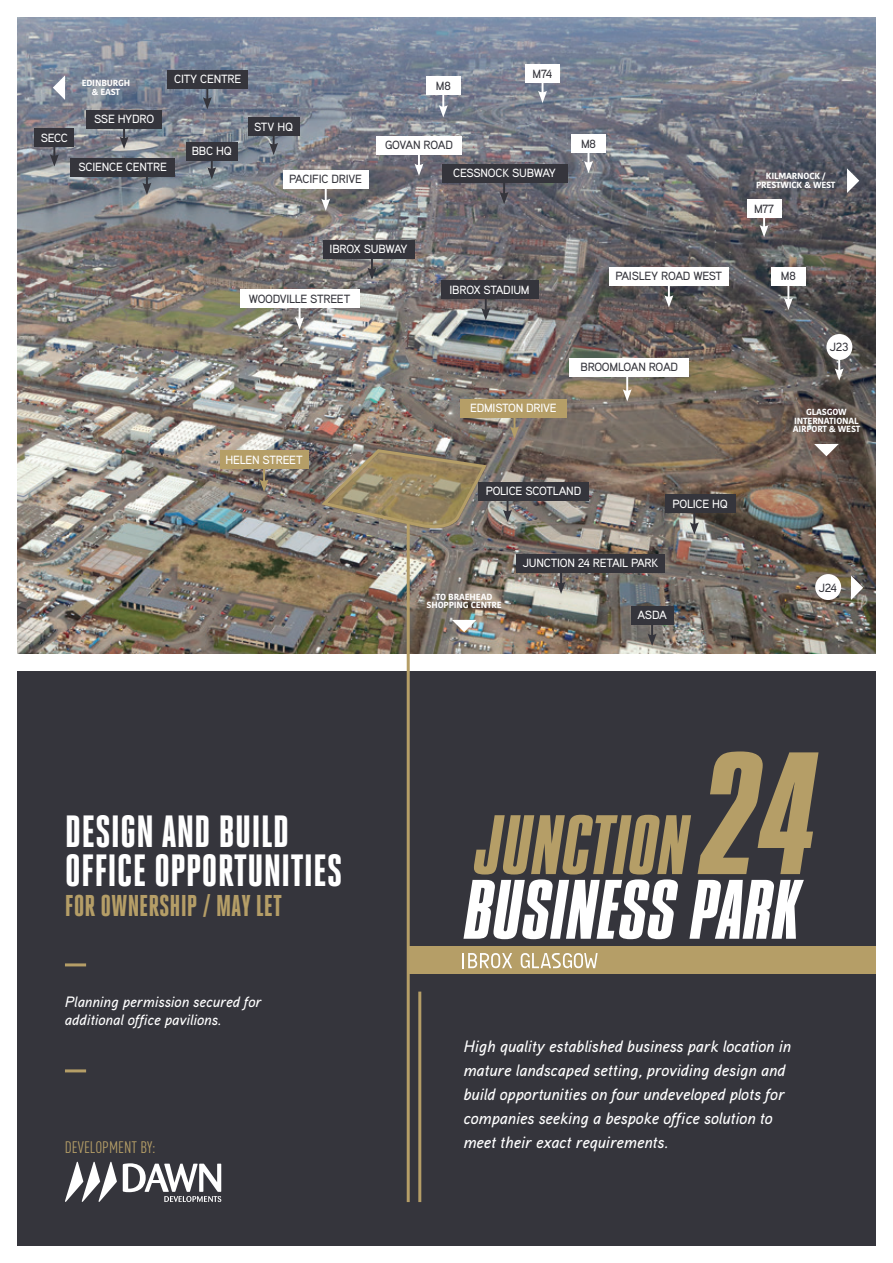
<style>
.page{position:relative;width:893px;height:1263px;background:#fff}
.page>*{position:absolute;margin:0;border:0;box-sizing:border-box;transform-origin:0 0}
.t1{font:800 45px "Heroic Condensed";color:#fff}
.t2{font:800 30px "Heroic Condensed";color:#b59e67}
.t3{font:16.5px/24px "Aaux Pro Medium Italic OSF";color:#fff}
.t4{font:16.5px "DIN Cond";color:#b59e67}
.t5{font:15px/18px "Aaux Pro Medium Italic OSF";color:#fff}
.t6{font:500 11.85px "Aaux Pro";letter-spacing:-.02em;color:#fff}
.t7{font:500 11.85px "Aaux Pro";letter-spacing:-.02em;color:#35353c}
.t8{font:700 8.85px/8.6px "Kohinoor Devanagari";letter-spacing:-.02em;color:#fff;text-align:center}
</style>
<div class="page">
<div style="left:17px;top:672px;width:859px;height:574px;background:#35353c"></div>
<img style="left:17px;top:17px;width:859px;height:637px">
<svg style="left:260px;top:469px;width:9px;height:23px"></svg>
<div style="left:220px;top:450px;width:88px;height:19px;background:#b59e67"></div>
<div style="left:570px;top:358px;width:119px;height:19px;background:#fff"></div>
<hr style="left:407px;top:522px;width:3px;height:680px;background:#b59e67">
<hr style="left:418px;top:991px;width:3px;height:211px;background:#b59e67">
<svg style="left:295px;top:308px;width:9px;height:21px"></svg>
<div style="left:240px;top:290px;width:119px;height:18px;background:#fff"></div>
<svg style="left:367px;top:259px;width:9px;height:21px"></svg>
<svg style="left:500px;top:183px;width:9px;height:21px"></svg>
<div style="left:323px;top:240px;width:91px;height:19px;background:#35353c"></div>
<div style="left:442px;top:164px;width:125px;height:19px;background:#35353c"></div>
<svg style="left:414px;top:155px;width:9px;height:21px"></svg>
<svg style="left:321px;top:189px;width:9px;height:22px"></svg>
<div style="left:376px;top:136px;width:85px;height:19px;background:#fff"></div>
<div style="left:283px;top:170px;width:85px;height:19px;background:#fff"></div>
<svg style="left:142px;top:177px;width:9px;height:18px"></svg>
<svg style="left:120px;top:128px;width:9px;height:21px"></svg>
<svg style="left:50px;top:147px;width:9px;height:19px"></svg>
<div style="left:71px;top:158px;width:104px;height:19px;background:#35353c"></div>
<div style="left:86px;top:110px;width:76px;height:18px;background:#35353c"></div>
<div style="left:35px;top:128px;width:39px;height:19px;background:#35353c"></div>
<svg style="left:269px;top:136px;width:9px;height:19px"></svg>
<svg style="left:207px;top:160px;width:9px;height:19px"></svg>
<div style="left:248px;top:117px;width:51px;height:19px;background:#35353c"></div>
<div style="left:186px;top:142px;width:51px;height:18px;background:#35353c"></div>
<svg style="left:481px;top:299px;width:9px;height:21px"></svg>
<svg style="left:557px;top:573px;width:8px;height:21px"></svg>
<svg style="left:648px;top:625px;width:9px;height:21px"></svg>
<div style="left:441px;top:280px;width:97px;height:19px;background:#35353c"></div>
<div style="left:516px;top:554px;width:149px;height:19px;background:#35353c"></div>
<div style="left:631px;top:606px;width:42px;height:19px;background:#35353c"></div>
<svg style="left:664px;top:285px;width:9px;height:22px"></svg>
<div style="left:609px;top:267px;width:119px;height:18px;background:#fff"></div>
<svg style="left:784px;top:286px;width:9px;height:24px"></svg>
<svg style="left:835px;top:359px;width:9px;height:22px"></svg>
<div style="left:771px;top:267px;width:34px;height:19px;background:#fff"></div>
<svg style="left:760px;top:218px;width:9px;height:19px"></svg>
<div style="left:747px;top:200px;width:34px;height:18px;background:#fff"></div>
<svg style="left:584px;top:153px;width:9px;height:20px"></svg>
<svg style="left:439px;top:95px;width:9px;height:22px"></svg>
<div style="left:571px;top:134px;width:34px;height:19px;background:#fff"></div>
<div style="left:426px;top:77px;width:34px;height:18px;background:#fff"></div>
<svg style="left:538px;top:83px;width:9px;height:20px"></svg>
<div style="left:525px;top:64px;width:35px;height:19px;background:#fff"></div>
<svg style="left:203px;top:89px;width:9px;height:20px"></svg>
<div style="left:167px;top:70px;width:81px;height:19px;background:#35353c"></div>
<svg style="left:690px;top:513px;width:9px;height:21px"></svg>
<svg style="left:503px;top:500px;width:9px;height:22px"></svg>
<div style="left:665px;top:495px;width:70px;height:18px;background:#35353c"></div>
<div style="left:478px;top:482px;width:111px;height:18px;background:#35353c"></div>
<div style="left:826px;top:334px;width:26px;height:26px;background:#fff;border-radius:50%"></div>
<div style="left:815px;top:574px;width:26px;height:26px;background:#fff;border-radius:50%"></div>
<svg style="left:623px;top:377px;width:9px;height:24px"></svg>
<svg style="left:510px;top:417px;width:9px;height:22px"></svg>
<div style="left:460px;top:399px;width:107px;height:18px;background:#b59e67"></div>
<svg style="left:123px;top:1163px;width:98px;height:39px"></svg>
<svg style="left:65px;top:1162px;width:52px;height:40px"></svg>
<svg style="left:463px;top:751px;width:355px;height:188px"></svg>
<div style="left:408px;top:946px;width:468px;height:28px;background:#b59e67"></div>
<svg style="left:463px;top:953px;width:49px;height:15px"></svg>
<svg style="left:521px;top:953px;width:77px;height:15px"></svg>
<hr style="left:65px;top:963px;width:21px;height:3px;background:#b59e67">
<hr style="left:65px;top:1069px;width:21px;height:3px;background:#b59e67">
<svg style="left:814px;top:444px;width:25px;height:12px"></svg>
<svg style="left:452px;top:620px;width:24px;height:12px"></svg>
<svg style="left:851px;top:575px;width:12px;height:25px"></svg>
<svg style="left:53px;top:75px;width:12px;height:25px"></svg>
<svg style="left:847px;top:168px;width:12px;height:25px"></svg>
<svg style="left:320px;top:448px;width:169px;height:83px;background:#8f8168"></svg>
<p class="t6" style="left:41px;top:130px;width:29px">SECC</p>
<p class="t8" style="left:82px;top:79px;width:50px">EDINBURGH</p>
<p class="t8" style="left:92px;top:87px;width:30px">&amp; EAST</p>
<p class="t6" style="left:94px;top:111px;width:62px">SSE HYDRO</p>
<p class="t6" style="left:174px;top:72px;width:69px">CITY CENTRE</p>
<p class="t6" style="left:78px;top:159px;width:90px">SCIENCE CENTRE</p>
<p class="t6" style="left:192px;top:143px;width:42px">BBC HQ</p>
<p class="t6" style="left:254px;top:119px;width:40px">STV HQ</p>
<p class="t7" style="left:289px;top:172px;width:74px">PACIFIC DRIVE</p>
<p class="t7" style="left:436px;top:78px;width:16px">M8</p>
<p class="t7" style="left:385px;top:138px;width:69px">GOVAN ROAD</p>
<p class="t7" style="left:533px;top:66px;width:21px">M74</p>
<p class="t6" style="left:453px;top:165px;width:104px">CESSNOCK SUBWAY</p>
<p class="t6" style="left:330px;top:242px;width:80px">IBROX SUBWAY</p>
<p class="t7" style="left:249px;top:291px;width:103px">WOODVILLE STREET</p>
<p class="t6" style="left:449px;top:282px;width:82px">IBROX STADIUM</p>
<p class="t7" style="left:581px;top:136px;width:16px">M8</p>
<p class="t8" style="left:766px;top:171px;width:61px">KILMARNOCK /</p>
<p class="t8" style="left:756px;top:180px;width:81px">PRESTWICK &amp; WEST</p>
<p class="t7" style="left:754px;top:201px;width:22px">M77</p>
<p class="t7" style="left:616px;top:268px;width:108px">PAISLEY ROAD WEST</p>
<p class="t7" style="left:781px;top:269px;width:16px">M8</p>
<p class="t6" style="left:225px;top:452px;width:79px">HELEN STREET</p>
<p class="t6" style="left:470px;top:400px;width:88px">EDMISTON DRIVE</p>
<p class="t7" style="left:580px;top:360px;width:99px">BROOMLOAN ROAD</p>
<p class="t6" style="left:486px;top:483px;width:97px">POLICE SCOTLAND</p>
<p class="t6" style="left:673px;top:496px;width:57px">POLICE HQ</p>
<p class="t7" style="left:830px;top:339px;width:20px">J23</p>
<p class="t8" style="left:793px;top:408px;width:69px">GLASGOW<br>INTERNATIONAL<br>AIRPORT &amp; WEST</p>
<p class="t8" style="left:427px;top:592px;width:77px">TO BRAEHEAD<br>SHOPPING CENTRE</p>
<p class="t6" style="left:523px;top:556px;width:137px">JUNCTION 24 RETAIL PARK</p>
<p class="t6" style="left:637px;top:608px;width:31px">ASDA</p>
<p class="t7" style="left:819px;top:580px;width:20px">J24</p>
<p class="t1" style="left:65px;top:807px;width:226px">DESIGN AND BUILD</p>
<p class="t1" style="left:65px;top:846px;width:279px">OFFICE OPPORTUNITIES</p>
<p class="t2" style="left:65px;top:889px;width:218px">FOR OWNERSHIP / MAY LET</p>
<p class="t5" style="left:65px;top:992px;width:198px">Planning permission secured for additional office pavilions.</p>
<p class="t4" style="left:65px;top:1137px;width:92px">DEVELOPMENT BY:</p>
<p class="t3" style="left:463px;top:1033px;width:329px">High quality established business park location in mature landscaped setting, providing design and build opportunities on four undeveloped plots for companies seeking a bespoke office solution to meet their exact requirements.</p>
</div>
